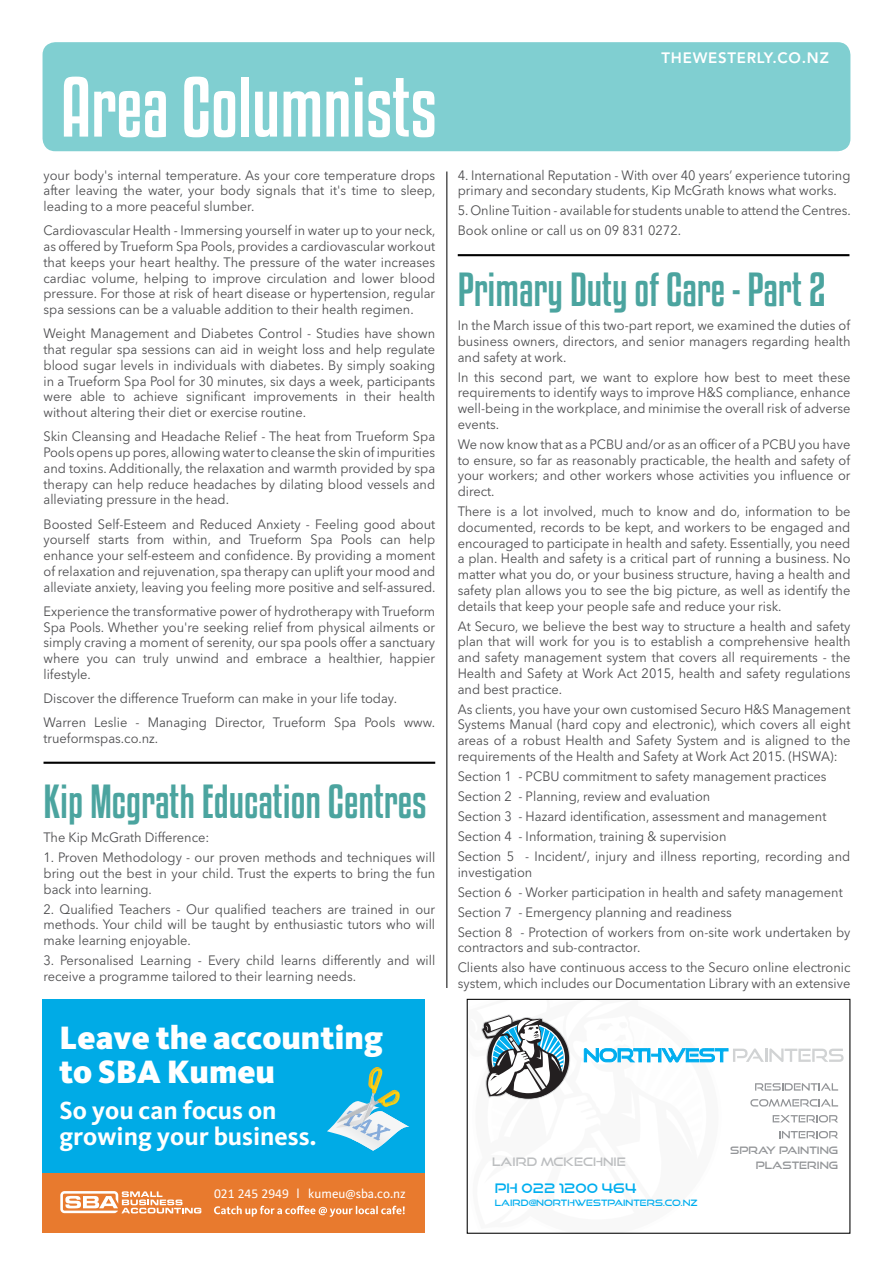
<style>
.page{position:relative;width:893px;height:1263px;background:#fff}
.page>*{position:absolute;margin:0;border:0;box-sizing:border-box;transform-origin:0 0}
.t1{font:75px "Kenyan Coffee Rg";color:#fff}
.t2{font:42px "Kenyan Coffee Rg";color:#4ba49f}
.t3{font:900 33.6px/34.2px "Kievit OT";color:#fff}
.t4{font:700 25.65px/25.3px "Kievit OT";color:#fff}
.t5{font:800 15px "Avenir LT Std";letter-spacing:.05em;color:#fff}
.t6{font:13.5px/15.8px "Avenir Next LT Pro";color:#4d4d4f;text-align:justify;scale:.95 1}
.t7{font:13.5px "Calibri";color:#fff}
.t8{font:13.05px "Kievit OT";color:#fff}
.t9{font:13.05px "Good Times Rg";color:#00aeef}
.t10{font:11.55px "Good Times Rg";color:#bcbec0}
.t11{font:10.2px "Good Times Rg";color:#939598}
.t12{font:8.7px "Good Times Rg";color:#00aeef}
</style>
<div class="page">
<div style="left:43px;top:42px;width:807px;height:109px;background:#80cfd1;border-radius:13px"></div>
<div style="left:43px;top:999px;width:382px;height:234px;background:#00abe6"></div>
<div style="left:43px;top:1173px;width:382px;height:60px;background:#e87a2e"></div>
<svg style="left:214px;top:1206px;width:191px;height:11px"></svg>
<svg style="left:60px;top:1191px;width:141px;height:22px"></svg>
<svg style="left:327px;top:1067px;width:82px;height:84px"></svg>
<svg style="left:481px;top:1014px;width:363px;height:125px"></svg>
<div style="left:467px;top:999px;width:383px;height:235px;border:1px solid #000"></div>
<hr style="left:446px;top:171px;width:1px;height:817px;background:#000">
<hr style="left:44px;top:762px;width:391px;height:2px;background:#000">
<hr style="left:458px;top:254px;width:391px;height:2px;background:#000">
<p class="t1" style="left:61px;top:56px;width:377px">Area Columnists</p>
<p class="t6" style="left:44px;top:167px;width:414px">your body's internal temperature. As your core temperature drops after leaving the water, your body signals that it's time to sleep, leading to a more peaceful slumber.</p>
<p class="t6" style="left:44px;top:223px;width:414px">Cardiovascular Health - Immersing yourself in water up to your neck, as offered by Trueform Spa Pools, provides a cardiovascular workout that keeps your heart healthy. The pressure of the water increases cardiac volume, helping to improve circulation and lower blood pressure. For those at risk of heart disease or hypertension, regular spa sessions can be a valuable addition to their health regimen.</p>
<p class="t6" style="left:44px;top:326px;width:414px">Weight Management and Diabetes Control - Studies have shown that regular spa sessions can aid in weight loss and help regulate blood sugar levels in individuals with diabetes. By simply soaking in a Trueform Spa Pool for 30 minutes, six days a week, participants were able to achieve significant improvements in their health without altering their diet or exercise routine.</p>
<p class="t6" style="left:44px;top:429px;width:414px">Skin Cleansing and Headache Relief - The heat from Trueform Spa Pools opens up pores, allowing water to cleanse the skin of impurities and toxins. Additionally, the relaxation and warmth provided by spa therapy can help reduce headaches by dilating blood vessels and alleviating pressure in the head.</p>
<p class="t6" style="left:44px;top:516px;width:414px">Boosted Self-Esteem and Reduced Anxiety - Feeling good about yourself starts from within, and Trueform Spa Pools can help enhance your self-esteem and confidence. By providing a moment of relaxation and rejuvenation, spa therapy can uplift your mood and alleviate anxiety, leaving you feeling more positive and self-assured.</p>
<p class="t6" style="left:44px;top:603px;width:414px">Experience the transformative power of hydrotherapy with Trueform Spa Pools. Whether you're seeking relief from physical ailments or simply craving a moment of serenity, our spa pools offer a sanctuary where you can truly unwind and embrace a healthier, happier lifestyle.</p>
<p class="t6" style="left:44px;top:690px;width:374px">Discover the difference Trueform can make in your life today.</p>
<p class="t6" style="left:44px;top:715px;width:414px">Warren Leslie - Managing Director, Trueform Spa Pools www. trueformspas.co.nz.</p>
<p class="t2" style="left:44px;top:773px;width:385px">Kip Mcgrath Education Centres</p>
<p class="t6" style="left:44px;top:829px;width:176px">The Kip McGrath Difference:</p>
<p class="t6" style="left:44px;top:849px;width:414px">1. Proven Methodology - our proven methods and techniques will bring out the best in your child. Trust the experts to bring the fun back into learning.</p>
<p class="t6" style="left:44px;top:901px;width:414px">2. Qualified Teachers - Our qualified teachers are trained in our methods. Your child will be taught by enthusiastic tutors who will make learning enjoyable.</p>
<p class="t6" style="left:44px;top:952px;width:414px">3. Personalised Learning - Every child learns differently and will receive a programme tailored to their learning needs.</p>
<p class="t3" style="left:59px;top:1020px;width:325px">Leave the accounting to SBA Kumeu</p>
<p class="t4" style="left:59px;top:1098px;width:259px">So you can focus on growing your business.</p>
<p class="t7" style="left:214px;top:1184px;width:76px">021 245 2949</p>
<p class="t8" style="left:296px;top:1186px;width:111px">l kumeu@sba.co.nz</p>
<p class="t5" style="left:662px;top:49px;width:169px">THEWESTERLY.CO.NZ</p>
<p class="t6" style="left:458px;top:167px;width:415px">4. International Reputation - With over 40 years’ experience tutoring primary and secondary students, Kip McGrath knows what works.</p>
<p class="t6" style="left:458px;top:203px;width:415px">5. Online Tuition - available for students unable to attend the Centres.</p>
<p class="t6" style="left:458px;top:223px;width:237px">Book online or call us on 09 831 0272.</p>
<p class="t2" style="left:458px;top:261px;width:370px">Primary Duty of Care - Part 2</p>
<p class="t6" style="left:458px;top:317px;width:415px">In the March issue of this two-part report, we examined the duties of business owners, directors, and senior managers regarding health and safety at work.</p>
<p class="t6" style="left:458px;top:369px;width:415px">In this second part, we want to explore how best to meet these requirements to identify ways to improve H&amp;S compliance, enhance well-being in the workplace, and minimise the overall risk of adverse events.</p>
<p class="t6" style="left:458px;top:436px;width:415px">We now know that as a PCBU and/or as an officer of a PCBU you have to ensure, so far as reasonably practicable, the health and safety of your workers; and other workers whose activities you influence or direct.</p>
<p class="t6" style="left:458px;top:503px;width:415px">There is a lot involved, much to know and do, information to be documented, records to be kept, and workers to be engaged and encouraged to participate in health and safety. Essentially, you need a plan. Health and safety is a critical part of running a business. No matter what you do, or your business structure, having a health and safety plan allows you to see the big picture, as well as identify the details that keep your people safe and reduce your risk.</p>
<p class="t6" style="left:458px;top:618px;width:415px">At Securo, we believe the best way to structure a health and safety plan that will work for you is to establish a comprehensive health and safety management system that covers all requirements - the Health and Safety at Work Act 2015, health and safety regulations and best practice.</p>
<p class="t6" style="left:458px;top:701px;width:415px">As clients, you have your own customised Securo H&amp;S Management Systems Manual (hard copy and electronic), which covers all eight areas of a robust Health and Safety System and is aligned to the requirements of the Health and Safety at Work Act 2015. (HSWA):</p>
<p class="t6" style="left:458px;top:768px;width:390px">Section 1 - PCBU commitment to safety management practices</p>
<p class="t6" style="left:458px;top:788px;width:267px">Section 2 - Planning, review and evaluation</p>
<p class="t6" style="left:458px;top:808px;width:390px">Section 3 - Hazard identification, assessment and management</p>
<p class="t6" style="left:458px;top:828px;width:284px">Section 4 - Information, training &amp; supervision</p>
<p class="t6" style="left:458px;top:848px;width:415px">Section 5 - Incident/, injury and illness reporting, recording and investigation</p>
<p class="t6" style="left:458px;top:884px;width:407px">Section 6 - Worker participation in health and safety management</p>
<p class="t6" style="left:458px;top:904px;width:290px">Section 7 - Emergency planning and readiness</p>
<p class="t6" style="left:458px;top:924px;width:415px">Section 8 - Protection of workers from on-site work undertaken by contractors and sub-contractor.</p>
<p class="t6" style="left:458px;top:960px;width:415px">Clients also have continuous access to the Securo online electronic system, which includes our Documentation Library with an extensive</p>
<p class="t10" style="left:492px;top:1155px;width:135px">LAIRD MCKECHNIE</p>
<p class="t9" style="left:495px;top:1180px;width:143px">PH 022 1200 464</p>
<p class="t12" style="left:495px;top:1198px;width:204px">LAIRD@NORTHWESTPAINTERS.CO.NZ</p>
<p class="t11" style="left:730px;top:1143px;width:109px">SPRAY PAINTING</p>
<p class="t11" style="left:756px;top:1159px;width:84px">PLASTERING</p>
</div>
